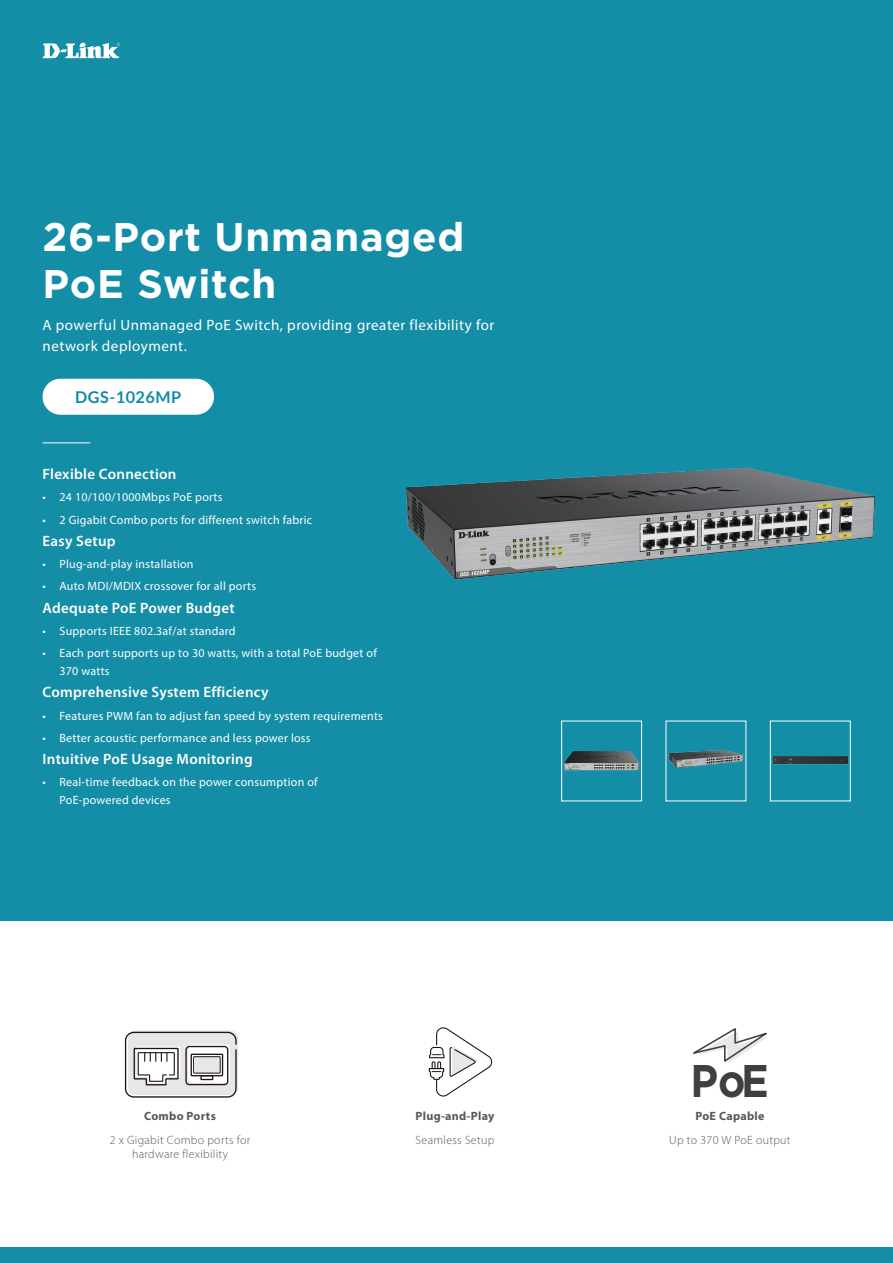
<style>
.page{position:relative;width:893px;height:1263px;background:#fff}
.page>*{position:absolute;margin:0;border:0;box-sizing:border-box;transform-origin:0 0}
.t1{font:700 45.75px "Gotham";color:#403f3f;scale:.9 1}
.t2{font:700 39.9px/46.5px "Gotham";letter-spacing:.02em;color:#fff}
.t3{font:700 16.35px "Lato";letter-spacing:.03em;color:#148ca6}
.t4{font:600 15px "Myriad Pro";letter-spacing:.02em;color:#fff}
.t5{font:15px/21px "Myriad Pro";letter-spacing:.035em;color:#fff}
.t6{font:12px/18px "Myriad Pro";letter-spacing:.02em;color:#fff}
.t7{font:300 12px/14.4px "Myriad Pro";letter-spacing:.025em;color:#57585a;text-align:center}
.t8{font:700 12px "Myriad Pro";letter-spacing:.025em;color:#57585a}
</style>
<div class="page">
<div style="left:0;top:1248px;width:893px;height:15px;background:#148ca6"></div>
<div style="left:0;top:0;width:893px;height:921px;background:#148da7"></div>
<svg style="left:42px;top:43px;width:78px;height:15px"></svg>
<hr style="left:43px;top:442px;width:47px;height:1px;background:#fff">
<div style="left:43px;top:379px;width:171px;height:36px;background:#fff;border-radius:18px"></div>
<svg style="left:124px;top:1030px;width:114px;height:68px"></svg>
<svg style="left:428px;top:1027px;width:65px;height:70px"></svg>
<svg style="left:693px;top:1028px;width:74px;height:35px"></svg>
<img style="left:563px;top:751px;width:77px;height:20px">
<div style="left:561px;top:721px;width:81px;height:80px;border:1px solid #fff"></div>
<img style="left:668px;top:750px;width:76px;height:19px">
<img style="left:772px;top:756px;width:76px;height:9px">
<img style="left:406px;top:467px;width:470px;height:113px">
<h2 class="t2" style="left:43px;top:213px;width:423px">26-Port Unmanaged<br>PoE Switch</h2>
<p class="t5" style="left:43px;top:315px;width:453px">A powerful Unmanaged PoE Switch, providing greater flexibility for network deployment.</p>
<h3 class="t3" style="left:75px;top:387px;width:108px">DGS-1026MP</h3>
<p class="t4" style="left:43px;top:464px;width:136px">Flexible Connection</p>
<p class="t6" style="left:43px;top:488px;width:182px">• 24 10/100/1000Mbps PoE ports</p>
<p class="t6" style="left:43px;top:510px;width:271px">• 2 Gigabit Combo ports for different switch fabric</p>
<p class="t4" style="left:43px;top:531px;width:75px">Easy Setup</p>
<p class="t6" style="left:43px;top:555px;width:153px">• Plug-and-play installation</p>
<p class="t6" style="left:43px;top:577px;width:215px">• Auto MDI/MDIX crossover for all ports</p>
<p class="t4" style="left:43px;top:598px;width:194px">Adequate PoE Power Budget</p>
<p class="t6" style="left:43px;top:622px;width:195px">• Supports IEEE 802.3af/at standard</p>
<p class="t6" style="left:60px;top:644px;width:319px;text-indent:-17px">• Each port supports up to 30 watts, with a total PoE budget of<br>370 watts</p>
<p class="t4" style="left:43px;top:683px;width:228px">Comprehensive System Efficiency</p>
<p class="t6" style="left:43px;top:706px;width:342px">• Features PWM fan to adjust fan speed by system requirements</p>
<p class="t6" style="left:43px;top:729px;width:270px">• Better acoustic performance and less power loss</p>
<p class="t4" style="left:43px;top:749px;width:212px">Intuitive PoE Usage Monitoring</p>
<p class="t6" style="left:60px;top:773px;width:260px;text-indent:-17px">• Real-time feedback on the power consumption of<br>PoE-powered devices</p>
<h1 class="t1" style="left:690px;top:1054px;width:89px">PoE</h1>
<p class="t8" style="left:144px;top:1108px;width:73px">Combo Ports</p>
<p class="t8" style="left:416px;top:1108px;width:80px">Plug-and-Play</p>
<p class="t8" style="left:695px;top:1108px;width:71px">PoE Capable</p>
<p class="t7" style="left:110px;top:1133px;width:142px">2 x Gigabit Combo ports for hardware flexibility</p>
<p class="t7" style="left:416px;top:1133px;width:80px">Seamless Setup</p>
<p class="t7" style="left:669px;top:1133px;width:123px">Up to 370 W PoE output</p>
</div>
